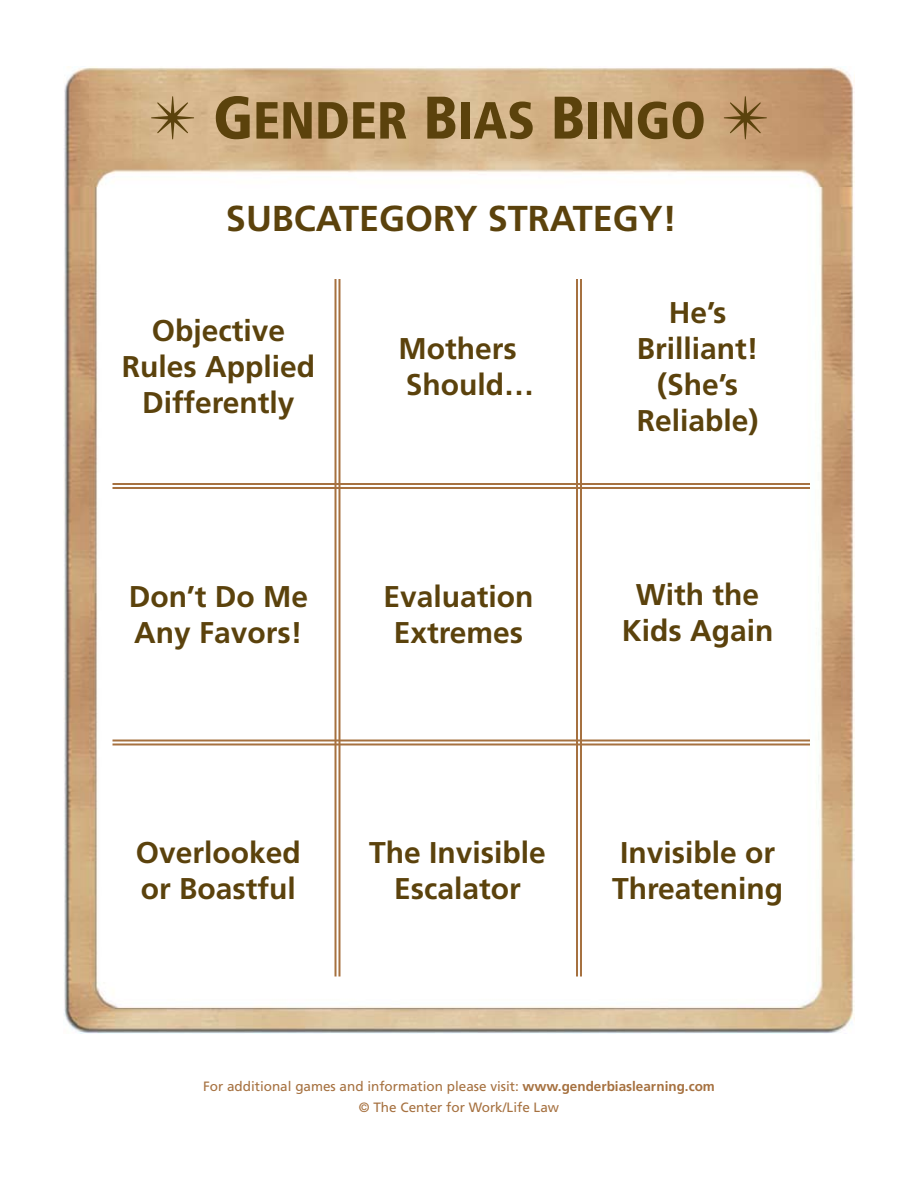
<style>
.page{position:relative;width:918px;height:1188px;background:#fff}
.page>*{position:absolute;margin:0;border:0;box-sizing:border-box;transform-origin:0 0}
.t1{font:900 condensed 52.2px "Frutiger";color:#5b420c}
.t2{font:700 36px "Frutiger";color:#5b420c}
.t3{font:700 30px/36px "Frutiger";color:#5b420c;text-align:center}
.t4{font:13.5px/21px "Frutiger";color:#a67140;text-align:center}
.s1{font-size:60px}
.s2{font-weight:700}
</style>
<div class="page">
<img style="left:63px;top:66px;width:791px;height:968px">
<hr style="left:112px;top:483px;width:698px;height:2px;background:#a67140">
<hr style="left:112px;top:487px;width:698px;height:2px;background:#a67140">
<hr style="left:112px;top:740px;width:698px;height:2px;background:#a67140">
<hr style="left:112px;top:743px;width:698px;height:2px;background:#a67140">
<hr style="left:338px;top:279px;width:2px;height:697px;background:#a67140">
<hr style="left:335px;top:279px;width:2px;height:697px;background:#a67140">
<hr style="left:580px;top:279px;width:2px;height:697px;background:#a67140">
<hr style="left:576px;top:279px;width:2px;height:697px;background:#a67140">
<div style="left:151px;top:96px;width:43px;height:43px;background:#d7b88e"></div>
<svg style="left:724px;top:96px;width:43px;height:43px;background:#c89e74"></svg>
<h1 class="t1" style="left:213px;top:89px;width:495px"><span class="s1">G</span>ENDER <span class="s1">B</span>IAS <span class="s1">B</span>INGO</h1>
<p class="t2" style="left:226px;top:197px;width:453px">SUBCategorY STRATEGY!</p>
<p class="t3" style="left:122px;top:312px;width:195px">Objective<br>Rules Applied<br>Differently</p>
<p class="t3" style="left:398px;top:330px;width:137px;text-align:left">Mothers<br>Should…</p>
<p class="t3" style="left:637px;top:294px;width:123px">He’s<br>Brilliant! (She’s<br>Reliable)</p>
<p class="t3" style="left:129px;top:578px;width:181px;text-align:left">Don’t Do Me<br>Any Favors!</p>
<p class="t3" style="left:383px;top:578px;width:152px">Evaluation<br>Extremes</p>
<p class="t3" style="left:622px;top:577px;width:153px">With the<br>Kids Again</p>
<p class="t3" style="left:136px;top:834px;width:167px;text-align:left">Overlooked or Boastful</p>
<p class="t3" style="left:369px;top:834px;width:178px">The Invisible<br>Escalator</p>
<p class="t3" style="left:612px;top:834px;width:173px;text-align:left">Invisible or<br>Threatening</p>
<p class="t4" style="left:203px;top:1075px;width:513px">For additional games and information please visit: <span class="s2">www.genderbiaslearning.com </span>© The Center for Work/Life Law</p>
</div>
